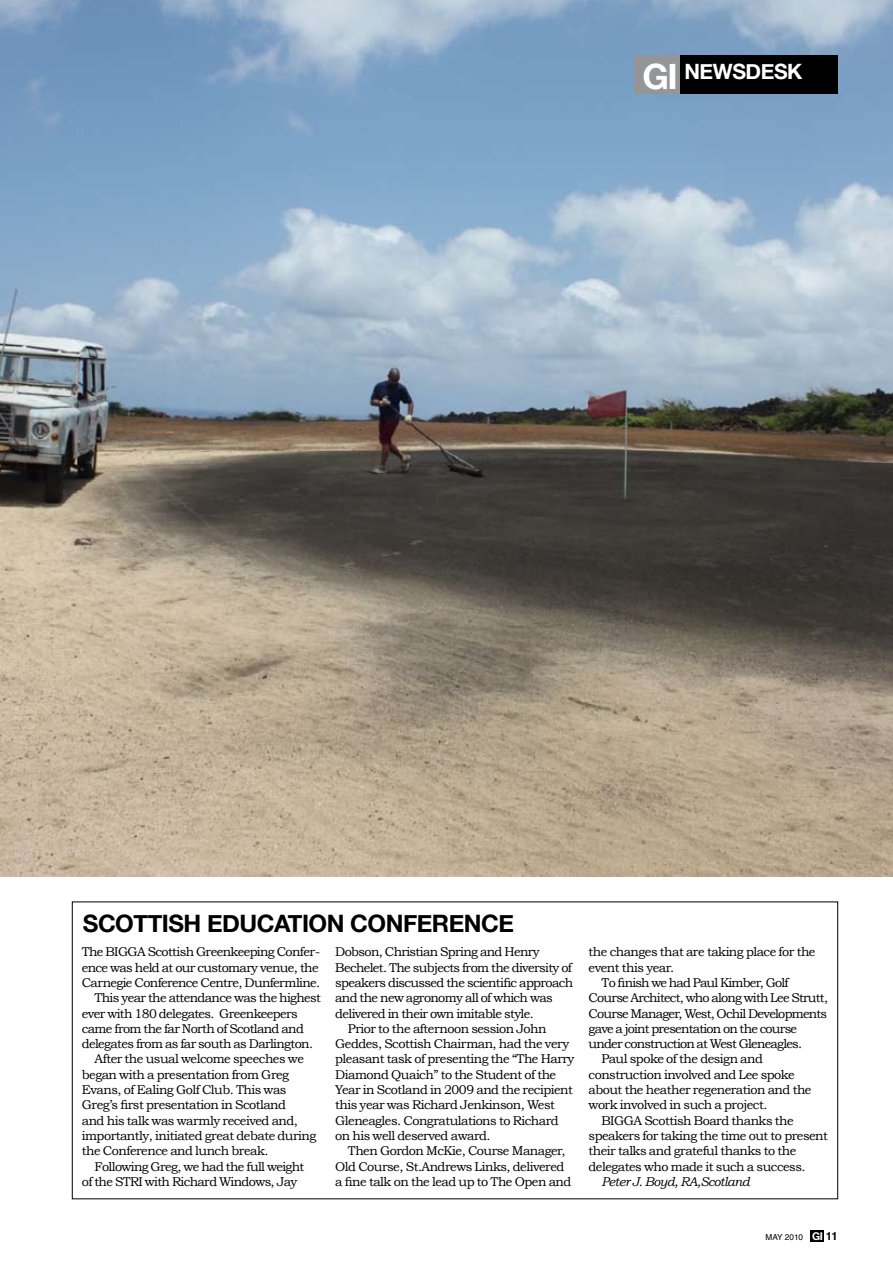
<style>
.page{position:relative;width:893px;height:1263px;background:#fff}
.page>*{position:absolute;margin:0;border:0;box-sizing:border-box;transform-origin:0 0}
.t1{font:700 24px "Helvetica Neue";letter-spacing:-.02em;color:#000}
.t2{font:700 21px "Helvetica Neue";letter-spacing:-.02em;color:#fff}
.t3{font:12.75px "Bookman Old Style";letter-spacing:-.04em;color:#000}
.t4{font:12.75px "Bookman Old Style";letter-spacing:-.06em;color:#000}
.t5{font:italic 12.75px "Bookman Old Style";letter-spacing:-.04em;color:#000}
.t6{font:8.25px "Helvetica";color:#000}
.s1{font-size:34.95px}
.s2{font-family:"Helvetica Neue";font-weight:700;font-size:10.8px;color:#fff}
.s3{font-weight:700;font-size:11.25px}
</style>
<div class="page">
<img style="left:0;top:0;width:893px;height:876px">
<div style="left:810px;top:1230px;width:13px;height:11px;background:#000"></div>
<div style="left:637px;top:55px;width:118px;height:39px;background:#000"></div>
<div style="left:729px;top:55px;width:109px;height:39px;background:#000"></div>
<div style="left:634px;top:55px;width:46px;height:39px;background:#939598"></div>
<h2 class="t2" style="left:643px;top:59px;width:160px"><span class="s1">GI</span> NEWSDESK</h2>
<h1 class="t1" style="left:83px;top:908px;width:49px">SCOTT</h1>
<h1 class="t1" style="left:162px;top:908px;width:272px">ISH EDUCATION CON FEREN</h1>
<h1 class="t1" style="left:481px;top:908px;width:32px">CE</h1>
<p class="t3" style="left:82px;top:945px;width:240px">The BIGGA Scottish Greenkeeping Confer-</p>
<p class="t3" style="left:82px;top:960px;width:238px">ence was held at our customary venue, the</p>
<p class="t3" style="left:82px;top:975px;width:240px">Carnegie Conference Centre, Dunfermline.</p>
<p class="t3" style="left:95px;top:991px;width:228px">This year the attendance was the highest</p>
<p class="t3" style="left:82px;top:1006px;width:217px">ever with 180 delegates. Greenkeepers</p>
<p class="t3" style="left:82px;top:1021px;width:224px">came from the far North of Scotland and</p>
<p class="t3" style="left:82px;top:1036px;width:233px">delegates from as far south as Darlington.</p>
<p class="t3" style="left:95px;top:1052px;width:211px">After the usual welcome speeches we</p>
<p class="t3" style="left:82px;top:1067px;width:209px">began with a presentation from Greg</p>
<p class="t3" style="left:82px;top:1082px;width:206px">Evans, of Ealing Golf Club. This was</p>
<p class="t3" style="left:82px;top:1098px;width:206px">Greg’s first presentation in Scotland</p>
<p class="t3" style="left:82px;top:1113px;width:218px">and his talk was warmly received and,</p>
<p class="t3" style="left:82px;top:1128px;width:236px">importantly, initiated great debate during</p>
<p class="t3" style="left:82px;top:1144px;width:188px">the Conference and lunch break.</p>
<p class="t3" style="left:95px;top:1159px;width:211px">Following Greg, we had the full weight</p>
<p class="t3" style="left:82px;top:1174px;width:217px">of the STRI with Richard Windows, Jay</p>
<p class="t3" style="left:335px;top:945px;width:206px">Dobson, Christian Spring and Henry</p>
<p class="t3" style="left:335px;top:960px;width:238px">Bechelet. The subjects from the diversity of</p>
<p class="t3" style="left:335px;top:975px;width:240px">speakers discussed the scientific approach</p>
<p class="t3" style="left:335px;top:991px;width:219px">and the new agronomy all of which was</p>
<p class="t3" style="left:335px;top:1006px;width:200px">delivered in their own imitable style.</p>
<p class="t3" style="left:348px;top:1021px;width:200px">Prior to the afternoon session John</p>
<p class="t3" style="left:335px;top:1036px;width:235px">Geddes, Scottish Chairman, had the very</p>
<p class="t3" style="left:335px;top:1052px;width:241px">pleasant task of presenting the “The Harry</p>
<p class="t3" style="left:335px;top:1067px;width:223px">Diamond Quaich” to the Student of the</p>
<p class="t3" style="left:335px;top:1082px;width:239px">Year in Scotland in 2009 and the recipient</p>
<p class="t3" style="left:335px;top:1098px;width:221px">this year was Richard Jenkinson, West</p>
<p class="t3" style="left:335px;top:1113px;width:225px">Gleneagles. Congratulations to Richard</p>
<p class="t3" style="left:335px;top:1128px;width:157px">on his well deserved award.</p>
<p class="t3" style="left:348px;top:1144px;width:219px">Then Gordon McKie, Course Manager,</p>
<p class="t3" style="left:335px;top:1159px;width:231px">Old Course, St.Andrews Links, delivered</p>
<p class="t3" style="left:335px;top:1174px;width:238px">a fine talk on the lead up to The Open and</p>
<p class="t3" style="left:589px;top:945px;width:228px">the changes that are taking place for the</p>
<p class="t3" style="left:589px;top:960px;width:87px">event this year.</p>
<p class="t4" style="left:601px;top:975px;width:189px">To finish we had Paul Kimber, Golf</p>
<p class="t4" style="left:589px;top:991px;width:241px">Course Architect, who along with Lee Strutt,</p>
<p class="t4" style="left:589px;top:1006px;width:240px">Course Manager, West, Ochil Developments</p>
<p class="t4" style="left:589px;top:1021px;width:210px">gave a joint presentation on the course</p>
<p class="t4" style="left:589px;top:1036px;width:215px">under construction at West Gleneagles.</p>
<p class="t3" style="left:601px;top:1052px;width:163px">Paul spoke of the design and</p>
<p class="t3" style="left:589px;top:1067px;width:208px">construction involved and Lee spoke</p>
<p class="t3" style="left:589px;top:1082px;width:224px">about the heather regeneration and the</p>
<p class="t3" style="left:589px;top:1098px;width:180px">work involved in such a project.</p>
<p class="t3" style="left:601px;top:1113px;width:194px">BIGGA Scottish Board thanks the</p>
<p class="t3" style="left:589px;top:1128px;width:241px">speakers for taking the time out to present</p>
<p class="t3" style="left:589px;top:1144px;width:209px">their talks and grateful thanks to the</p>
<p class="t3" style="left:589px;top:1159px;width:218px">delegates who made it such a success.</p>
<p class="t5" style="left:601px;top:1174px;width:150px">Peter J. Boyd, RA,Scotland</p>
<p class="t6" style="left:765px;top:1231px;width:74px">MAY 2010 <span class="s2">GI</span> <span class="s3">11</span></p>
</div>
